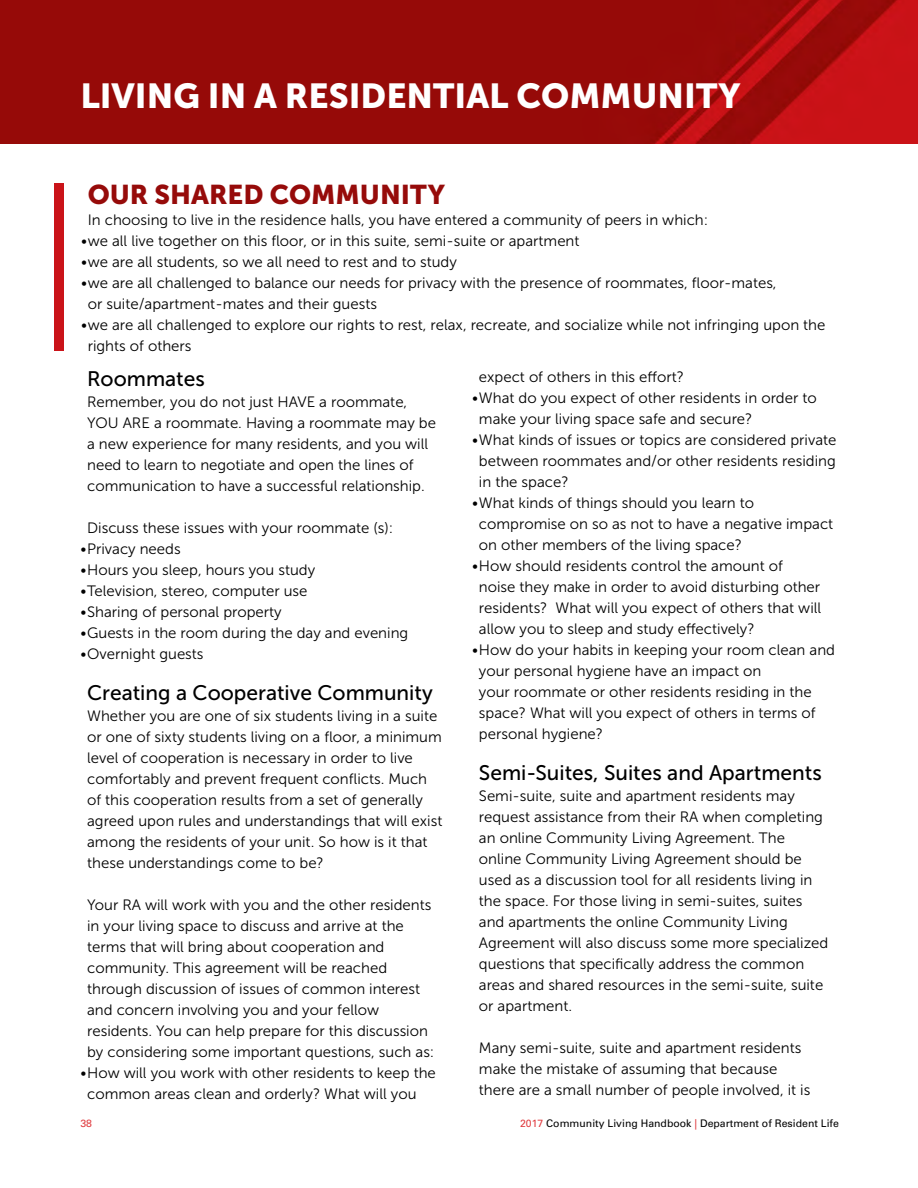
<style>
.page{position:relative;width:918px;height:1188px;background:#fff}
.page>*{position:absolute;margin:0;border:0;box-sizing:border-box;transform-origin:0 0}
.t1{font:34.5px "Museo Sans 900";color:#fff}
.t2{font:27px "Museo Sans 900";color:#960b0a}
.t3{font:21px "Museo Sans 500";color:#000}
.t4{font:15px/21px "Museo Sans 300";color:#000}
.t5{font:10.5px "Univers";color:#000}
.t6{font:10.5px "Univers";color:#e03a3e}
.s1{color:#e03a3e}
</style>
<div class="page">
<img style="left:0;top:0;width:918px;height:143px">
<div style="left:54px;top:184px;width:10px;height:167px;background:#ca1319"></div>
<h1 class="t1" style="left:80px;top:77px;width:662px">LIVING IN A RESIDENTIAL COMMUNITY</h1>
<h2 class="t2" style="left:88px;top:179px;width:359px">OUR SHARED COMMUNITY</h2>
<p class="t4" style="left:88px;top:210px;width:622px">In choosing to live in the residence halls, you have entered a community of peers in which:</p>
<p class="t4" style="left:81px;top:231px;width:500px">•we all live together on this floor, or in this suite, semi-suite or apartment</p>
<p class="t4" style="left:81px;top:252px;width:377px">•we are all students, so we all need to rest and to study</p>
<p class="t4" style="left:88px;top:273px;width:690px;text-indent:-7px">•we are all challenged to balance our needs for privacy with the presence of roommates, floor-mates, or suite/apartment-mates and their guests</p>
<p class="t4" style="left:88px;top:315px;width:739px;text-indent:-7px">•we are all challenged to explore our rights to rest, relax, recreate, and socialize while not infringing upon the rights of others</p>
<h3 class="t3" style="left:87px;top:367px;width:119px">Roommates</h3>
<p class="t4" style="left:87px;top:392px;width:350px">Remember, you do not just HAVE a roommate, YOU ARE a roommate. Having a roommate may be a new experience for many residents, and you will need to learn to negotiate and open the lines of communication to have a successful relationship.</p>
<p class="t4" style="left:87px;top:518px;width:308px">Discuss these issues with your roommate (s):</p>
<p class="t4" style="left:80px;top:539px;width:102px">•Privacy needs</p>
<p class="t4" style="left:80px;top:560px;width:236px">•Hours you sleep, hours you study</p>
<p class="t4" style="left:80px;top:581px;width:229px">•Television, stereo, computer use</p>
<p class="t4" style="left:80px;top:602px;width:203px">•Sharing of personal property</p>
<p class="t4" style="left:80px;top:623px;width:329px">•Guests in the room during the day and evening</p>
<p class="t4" style="left:80px;top:644px;width:125px">•Overnight guests</p>
<h3 class="t3" style="left:87px;top:682px;width:347px">Creating a Cooperative Community</h3>
<p class="t4" style="left:87px;top:706px;width:357px">Whether you are one of six students living in a suite or one of sixty students living on a floor, a minimum level of cooperation is necessary in order to live comfortably and prevent frequent conflicts. Much of this cooperation results from a set of generally agreed upon rules and understandings that will exist among the residents of your unit. So how is it that these understandings come to be?</p>
<p class="t4" style="left:87px;top:895px;width:349px">Your RA will work with you and the other residents in your living space to discuss and arrive at the terms that will bring about cooperation and community. This agreement will be reached through discussion of issues of common interest and concern involving you and your fellow residents. You can help prepare for this discussion by considering some important questions, such as:</p>
<p class="t4" style="left:87px;top:1063px;width:350px;text-indent:-7px">•How will you work with other residents to keep the common areas clean and orderly? What will you</p>
<p class="t4" style="left:479px;top:366px;width:207px">expect of others in this effort?</p>
<p class="t4" style="left:479px;top:387px;width:339px;text-indent:-7px">•What do you expect of other residents in order to make your living space safe and secure?</p>
<p class="t4" style="left:479px;top:429px;width:359px;text-align:justify;text-indent:-7px">•What kinds of issues or topics are considered private between roommates and/or other residents residing in the space?</p>
<p class="t4" style="left:479px;top:492px;width:356px;text-indent:-7px">•What kinds of things should you learn to compromise on so as not to have a negative impact on other members of the living space?</p>
<p class="t4" style="left:479px;top:555px;width:344px;text-indent:-7px">•How should residents control the amount of noise they make in order to avoid disturbing other residents? What will you expect of others that will allow you to sleep and study effectively?</p>
<p class="t4" style="left:479px;top:639px;width:358px;text-indent:-7px">•How do your habits in keeping your room clean and your personal hygiene have an impact on<br>your roommate or other residents residing in the space? What will you expect of others in terms of personal hygiene?</p>
<h3 class="t3" style="left:479px;top:761px;width:344px">Semi-Suites, Suites and Apartments</h3>
<p class="t4" style="left:479px;top:785px;width:351px">Semi-suite, suite and apartment residents may request assistance from their RA when completing an online Community Living Agreement. The online Community Living Agreement should be used as a discussion tool for all residents living in the space. For those living in semi-suites, suites and apartments the online Community Living Agreement will also discuss some more specialized questions that specifically address the common areas and shared resources in the semi-suite, suite or apartment.</p>
<p class="t4" style="left:479px;top:1037px;width:333px">Many semi-suite, suite and apartment residents make the mistake of assuming that because there are a small number of people involved, it is</p>
<p class="t6" style="left:80px;top:1117px;width:13px">38</p>
<p class="t5" style="left:520px;top:1117px;width:320px"><span class="s1">2017</span> Community Living Handbook <span class="s1">|</span> Department of Resident Life</p>
</div>
